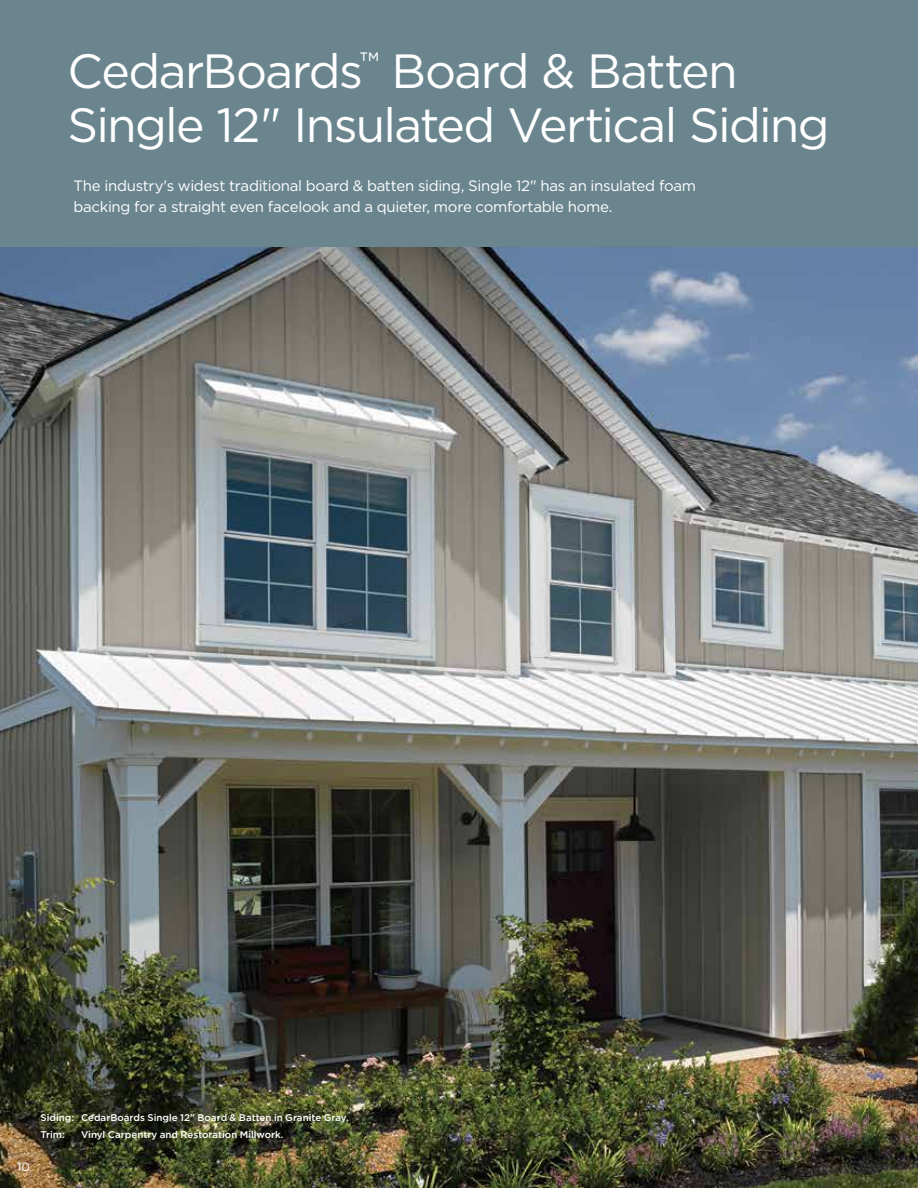
<style>
.page{position:relative;width:918px;height:1188px;background:#fff}
.page>*{position:absolute;margin:0;border:0;box-sizing:border-box;transform-origin:0 0}
.t1{font:48px/54px "Gotham";letter-spacing:-.035em;color:#fff}
.t2{font:15px/21px "Gotham";letter-spacing:-.02em;color:#fff}
.t3{font:12px "Gotham";color:#fff}
.t4{font:500 9.75px/16.8px "Gotham";color:#fff}
</style>
<div class="page">
<img style="left:0;top:246px;width:918px;height:942px">
<div style="left:0;top:0;width:918px;height:246px;background:#6b858e"></div>
<h1 class="t1" style="left:67px;top:43px;width:764px">CedarBoards<sup>™</sup> Board &amp; Batten<br>Single 12" Insulated Vertical Siding</h1>
<p class="t2" style="left:73px;top:175px;width:624px">The industry's widest traditional board &amp; batten siding, Single 12" has an insulated foam backing for a straight even facelook and a quieter, more comfortable home.</p>
<p class="t3" style="left:17px;top:1159px;width:15px">10</p>
<p class="t4" style="left:40px;top:1109px;width:310px">Siding: CedarBoards Single 12" Board &amp; Batten in Granite Gray.<br>Trim:</p>
<p class="t4" style="left:81px;top:1126px;width:204px">Vinyl Carpentry and Restoration Millwork.</p>
</div>
